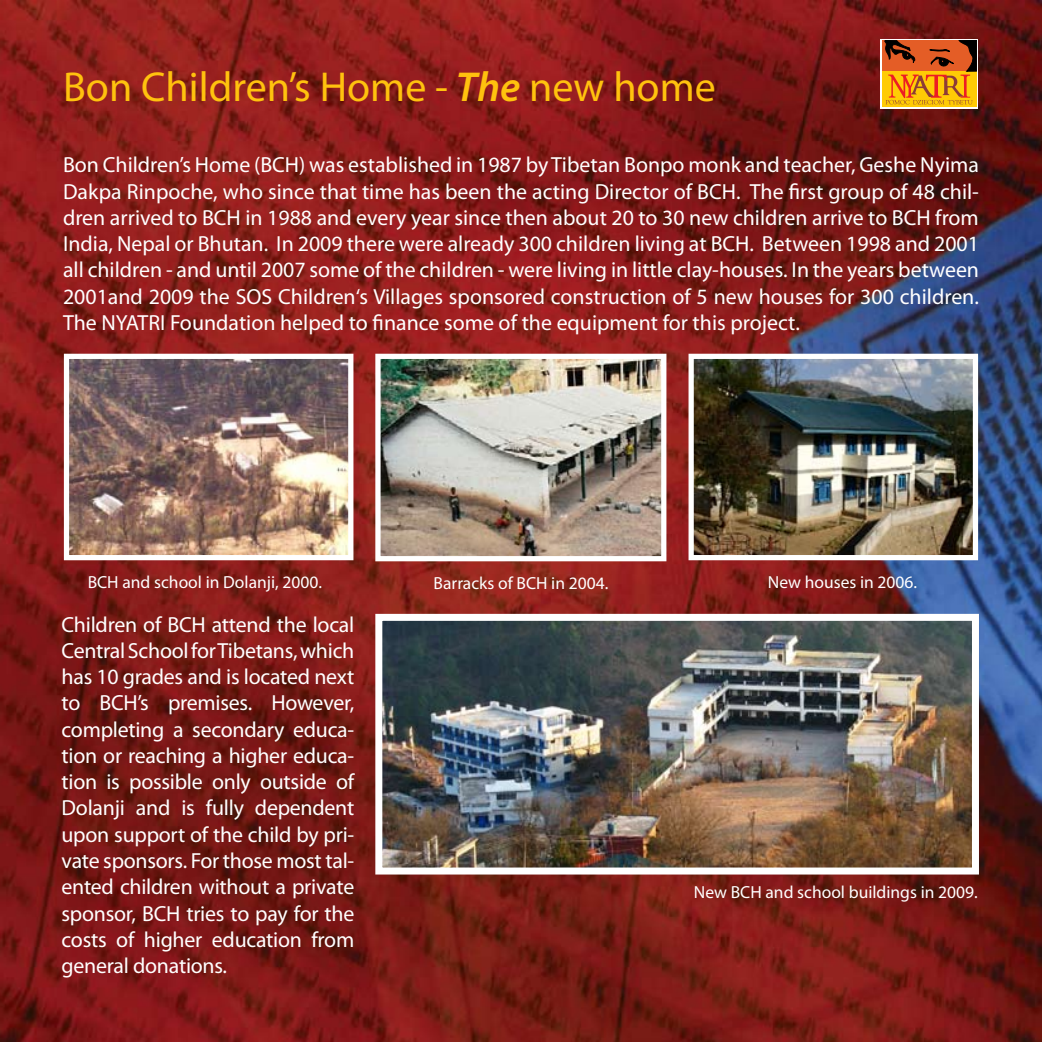
<style>
.page{position:relative;width:1042px;height:1042px;background:#fff}
.page>*{position:absolute;margin:0;border:0;box-sizing:border-box;transform-origin:0 0}
.t1{font:42px "Myriad Pro";color:#ffc20e}
.t2{font:21.88px/26.2px "Myriad Pro";letter-spacing:-.01em;color:#fff;text-align:justify}
.t3{font:17.5px "Myriad Pro";color:#fff}
.s1{font-weight:600;font-style:italic}
</style>
<div class="page">
<img style="left:0;top:0;width:1042px;height:1042px">
<img style="left:383px;top:622px;width:588px;height:244px">
<div style="left:375px;top:614px;width:604px;height:260px;border:7px solid #fff"></div>
<img style="left:694px;top:360px;width:278px;height:194px">
<div style="left:688px;top:354px;width:290px;height:206px;border:5px solid #fff"></div>
<img style="left:381px;top:360px;width:279px;height:195px">
<div style="left:375px;top:354px;width:291px;height:207px;border:5px solid #fff"></div>
<img style="left:70px;top:360px;width:277px;height:194px">
<div style="left:64px;top:354px;width:289px;height:206px;border:5px solid #fff"></div>
<svg style="left:880px;top:39px;width:98px;height:70px"></svg>
<div style="left:882px;top:71px;width:94px;height:36px;background:linear-gradient(to right,#ffcb05,#ffcb05)"></div>
<svg style="left:883px;top:40px;width:93px;height:64px;background:#cf7515"></svg>
<h1 class="t1" style="left:63px;top:61px;width:654px">Bon Children’s Home - <span class="s1">The</span> new home</h1>
<p class="t2" style="left:63px;top:152px;width:917px">Bon Children’s Home (BCH) was established in 1987 by Tibetan Bonpo monk and teacher, Geshe Nyima Dakpa Rinpoche, who since that time has been the acting Director of BCH. The first group of 48 chil&shy;dren arrived to BCH in 1988 and every year since then about 20 to 30 new children arrive to BCH from India, Nepal or Bhutan. In 2009 there were already 300 children living at BCH. Between 1998 and 2001 all children - and until 2007 some of the children - were living in little clay-houses. In the years between 2001and 2009 the SOS Children‘s Villages sponsored construction of 5 new houses for 300 children.<br>The NYATRI Foundation helped to finance some of the equipment for this project.</p>
<p class="t3" style="left:88px;top:571px;width:236px">BCH and school in Dolanji, 2000.</p>
<p class="t3" style="left:434px;top:573px;width:176px">Barracks of BCH in 2004.</p>
<p class="t3" style="left:768px;top:571px;width:151px">New houses in 2006.</p>
<p class="t2" style="left:62px;top:611px;width:294px">Children of BCH attend the local Central School for Tibetans, which has 10 grades and is located next to BCH’s premises. However, completing a secondary educa&shy;tion or reaching a higher educa&shy;tion is possible only outside of Dolanji and is fully dependent upon support of the child by pri&shy;vate sponsors. For those most tal&shy;ented children without a private sponsor, BCH tries to pay for the costs of higher education from general donations.</p>
<p class="t3" style="left:694px;top:881px;width:285px">New BCH and school buildings in 2009.</p>
</div>
